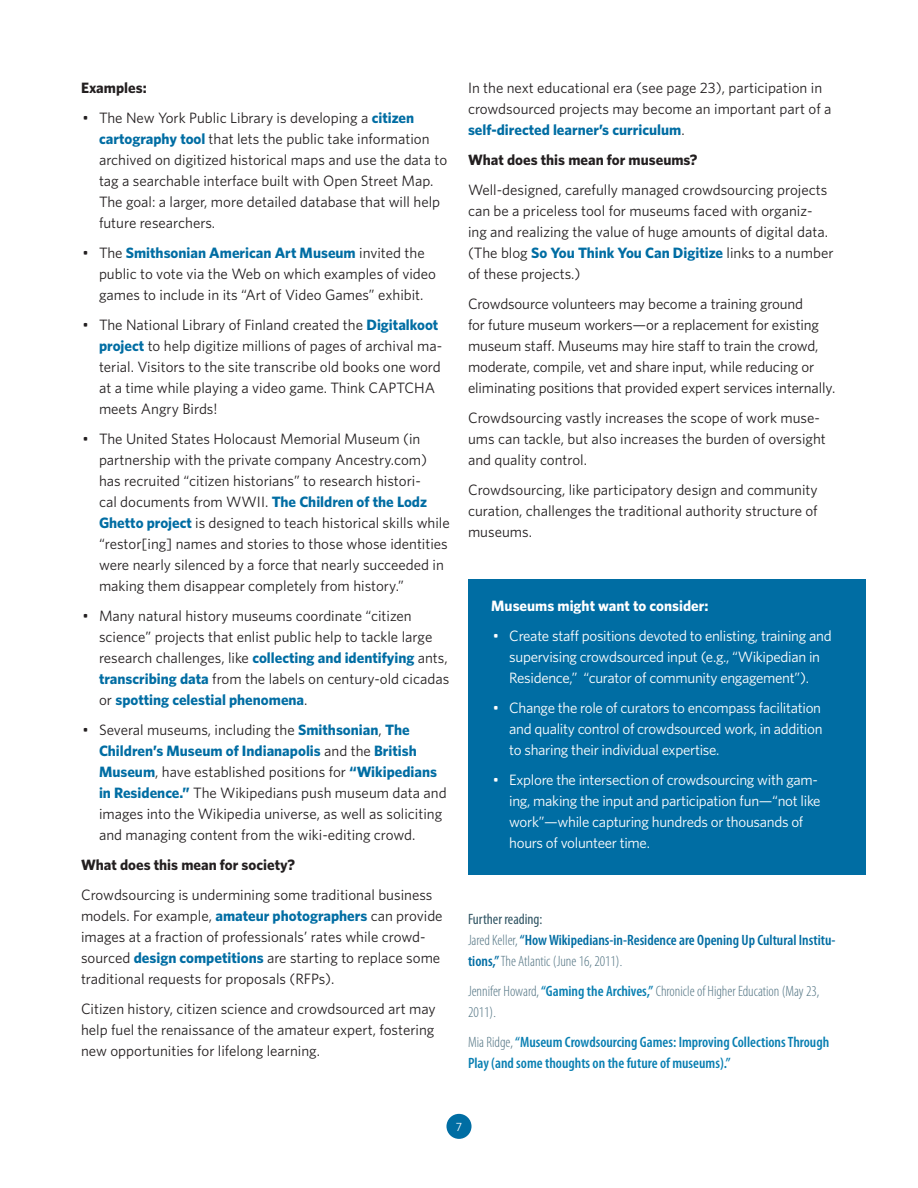
<style>
.page{position:relative;width:918px;height:1188px;background:#fff}
.page>*{position:absolute;margin:0;border:0;box-sizing:border-box;transform-origin:0 0}
.t1{font:15px/21px "Whitney";color:#231f20}
.t2{font:15px/21px "Whitney";letter-spacing:-.02em;color:#fff;text-align:center}
.t3{font:600 condensed 15px/21px "Myriad Pro";color:#006da3}
.t4{font:600 condensed 15px/21px "Myriad Pro";color:#097fb2}
.t5{font:300 condensed 15px/21px "Myriad Pro";color:#517382}
.t6{font:700 15px "Whitney";color:#231f20}
.t7{font:700 15px "Whitney";color:#fff}
.t8{font:12px "Whitney";color:#fff}
.s1{font-weight:700;color:#006da3}
.s2{font-weight:400;color:#315564}
.s3{font-weight:300;color:#517382}
.s4{font-weight:600;color:#097fb2}
</style>
<div class="page">
<div style="left:468px;top:580px;width:398px;height:295px;background:#006da3"></div>
<div style="left:446px;top:1114px;width:26px;height:25px;background:#006da3;border-radius:50%"></div>
<p class="t6" style="left:81px;top:78px;width:67px">Examples:</p>
<p class="t1" style="left:99px;top:107px;width:350px;text-indent:-17px">• The New York Public Library is developing a <span class="s1">citizen cartography tool</span> that lets the public take information archived on digitized historical maps and use the data to tag a searchable interface built with Open Street Map.<br>The goal: a larger, more detailed database that will help future researchers.</p>
<p class="t1" style="left:99px;top:242px;width:339px;text-indent:-17px">• The <span class="s1">Smithsonian American Art Museum</span> invited the public to vote via the Web on which examples of video games to include in its “Art of Video Games” exhibit.</p>
<p class="t1" style="left:99px;top:314px;width:345px;text-indent:-17px">• The National Library of Finland created the <span class="s1">Digitalkoot project</span> to help digitize millions of pages of archival ma&shy;terial. Visitors to the site transcribe old books one word at a time while playing a video game. Think CAPTCHA meets Angry Birds!</p>
<p class="t1" style="left:99px;top:428px;width:352px;text-indent:-17px">• The United States Holocaust Memorial Museum (in partnership with the private company Ancestry.com) has recruited “citizen historians” to research histori-<br>cal documents from WWII. <span class="s1">The Children of the Lodz Ghetto project</span> is designed to teach historical skills while “restor[ing] names and stories to those whose identities were nearly silenced by a force that nearly succeeded in making them disappear completely from history.”</p>
<p class="t1" style="left:99px;top:605px;width:352px;text-indent:-17px">• Many natural history museums coordinate “citizen science” projects that enlist public help to tackle large research challenges, like <span class="s1">collecting and identifying</span> ants, <span class="s1">transcribing data</span> from the labels on century-old cicadas or <span class="s1">spotting celestial phenomena</span>.</p>
<p class="t1" style="left:99px;top:719px;width:349px;text-indent:-17px">• Several museums, including the <span class="s1">Smithsonian</span>, <span class="s1">The Children’s Museum of Indianapolis</span> and the <span class="s1">British Museum</span>, have established positions for <span class="s1">“Wikipedians in Residence.”</span> The Wikipedians push museum data and images into the Wikipedia universe, as well as soliciting and managing content from the wiki-editing crowd.</p>
<p class="t6" style="left:81px;top:855px;width:216px">What does this mean for society?</p>
<p class="t1" style="left:81px;top:884px;width:363px">Crowdsourcing is undermining some traditional business models. For example, <span class="s1">amateur photographers</span> can provide images at a fraction of professionals’ rates while crowd&shy;sourced <span class="s1">design competitions</span> are starting to replace some traditional requests for proposals (RFPs).</p>
<p class="t1" style="left:81px;top:998px;width:356px;text-align:justify">Citizen history, citizen science and crowdsourced art may help fuel the renaissance of the amateur expert, fostering new opportunities for lifelong learning.</p>
<p class="t1" style="left:468px;top:77px;width:365px">In the next educational era (see page 23), participation in crowdsourced projects may become an important part of a <span class="s1">self-directed learner’s curriculum</span>.</p>
<p class="t6" style="left:468px;top:150px;width:231px">What does this mean for museums?</p>
<p class="t1" style="left:468px;top:179px;width:367px">Well-designed, carefully managed crowdsourcing projects can be a priceless tool for museums faced with organiz&shy;ing and realizing the value of huge amounts of digital data. (The blog <span class="s1">So You Think You Can Digitize</span> links to a number of these projects.)</p>
<p class="t1" style="left:468px;top:293px;width:369px">Crowdsource volunteers may become a training ground<br>for future museum workers—or a replacement for existing museum staff. Museums may hire staff to train the crowd, moderate, compile, vet and share input, while reducing or eliminating positions that provided expert services internally.</p>
<p class="t1" style="left:468px;top:407px;width:359px">Crowdsourcing vastly increases the scope of work muse&shy;ums can tackle, but also increases the burden of oversight and quality control.</p>
<p class="t1" style="left:468px;top:479px;width:351px;text-align:justify">Crowdsourcing, like participatory design and community curation, challenges the traditional authority structure of museums.</p>
<p class="t7" style="left:491px;top:595px;width:219px">Museums might want to consider:</p>
<p class="t2" style="left:493px;top:624px;width:340px">• Create staff positions devoted to enlisting, training and supervising crowdsourced input (e.g., “Wikipedian in<br>Residence,” “curator of community engagement”).</p>
<p class="t2" style="left:509px;top:696px;width:315px;text-align:justify;text-indent:-16px">• Change the role of curators to encompass facilitation and quality control of crowdsourced work, in addition to sharing their individual expertise.</p>
<p class="t2" style="left:509px;top:768px;width:313px;text-align:left;text-indent:-17px">• Explore the intersection of crowdsourcing with gam&shy;ing, making the input and participation fun—“not like work”—while capturing hundreds or thousands of hours of volunteer time.</p>
<p class="t3" style="left:468px;top:908px;width:369px"><span class="s2">Further reading:<br></span><span class="s3">Jared Keller,</span> “How Wikipedians-in-Residence are Opening Up Cultural Institu&shy;tions,” <span class="s3">The Atlantic (June 16, 2011).</span></p>
<p class="t5" style="left:468px;top:981px;width:353px">Jennifer Howard, <span class="s4">“Gaming the Archives,”</span> Chronicle of Higher Education (May 23,<br>2011).</p>
<p class="t4" style="left:468px;top:1031px;width:363px"><span class="s3">Mia Ridge,</span> “Museum Crowdsourcing Games: Improving Collections Through<br>Play (and some thoughts on the future of museums).”</p>
<p class="t8" style="left:456px;top:1119px;width:8px">7</p>
</div>
